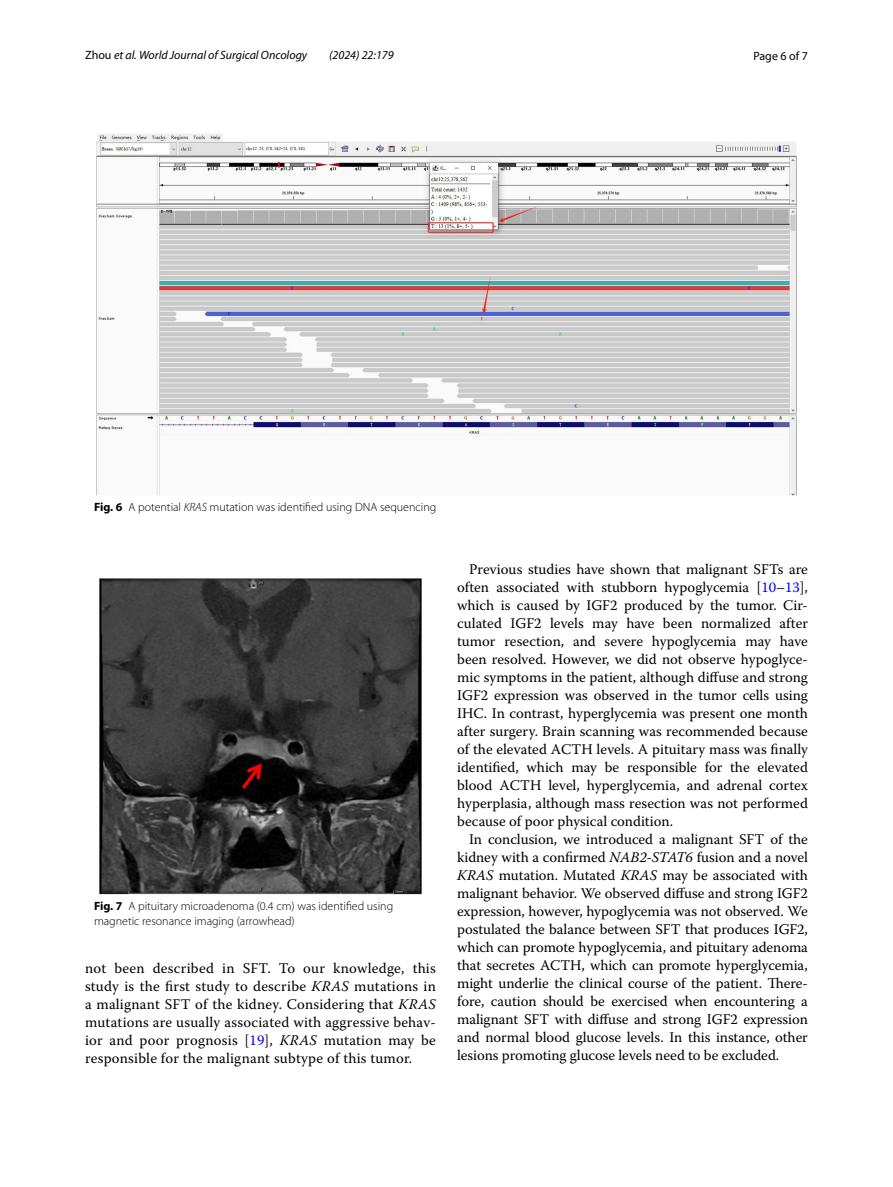
<style>
.page{position:relative;width:893px;height:1187px;background:#fff}
.page>*{position:absolute;margin:0;border:0;box-sizing:border-box;transform-origin:0 0}
.t1{font:14.7px/18px "Warnock Pro";color:#000;text-align:justify}
.t2{font:300 12px/15px "Myriad Pro";color:#000}
.t3{font:italic 12px "Myriad Pro";color:#000}
.t4{font:12px "Myriad Pro";color:#000}
.s1{font-style:normal}
.s2{font-weight:700}
.s3{font-style:italic}
.s4{color:#00f}
</style>
<div class="page">
<img style="left:96px;top:133px;width:701px;height:362px">
<img style="left:100px;top:578px;width:321px;height:316px">
<p class="t3" style="left:85px;top:48px;width:224px"><span class="s1">Zhou</span> et al. World Journal of Surgical Oncology</p>
<p class="t3" style="left:329px;top:48px;width:66px">(2024) 22:179</p>
<p class="t4" style="left:753px;top:48px;width:56px">Page 6 of 7</p>
<p class="t2" style="left:94px;top:499px;width:344px"><span class="s2">Fig. 6</span> A potential <span class="s3">KRAS</span> mutation was identified using DNA sequencing</p>
<p class="t2" style="left:94px;top:898px;width:301px"><span class="s2">Fig. 7</span> A pituitary microadenoma (0.4 cm) was identified using magnetic resonance imaging (arrowhead)</p>
<p class="t1" style="left:85px;top:958px;width:352px">not been described in SFT. To our knowledge, this study is the first study to describe <span class="s3">KRAS</span> mutations in a malignant SFT of the kidney. Considering that <span class="s3">KRAS </span>mutations are usually associated with aggressive behav&shy;ior and poor prognosis [<span class="s4">19</span>], <span class="s3">KRAS</span> mutation may be responsible for the malignant subtype of this tumor.</p>
<p class="t1" style="left:457px;top:560px;width:352px;text-indent:12px">Previous studies have shown that malignant SFTs are often associated with stubborn hypoglycemia [<span class="s4">10</span>–<span class="s4">13</span>], which is caused by IGF2 produced by the tumor. Cir&shy;culated IGF2 levels may have been normalized after tumor resection, and severe hypoglycemia may have been resolved. However, we did not observe hypoglyce&shy;mic symptoms in the patient, although diffuse and strong IGF2 expression was observed in the tumor cells using IHC. In contrast, hyperglycemia was present one month after surgery. Brain scanning was recommended because of the elevated ACTH levels. A pituitary mass was finally identified, which may be responsible for the elevated blood ACTH level, hyperglycemia, and adrenal cortex hyperplasia, although mass resection was not performed because of poor physical condition.</p>
<p class="t1" style="left:457px;top:830px;width:352px;text-indent:12px">In conclusion, we introduced a malignant SFT of the kidney with a confirmed <span class="s3">NAB2-STAT6</span> fusion and a novel <span class="s3">KRAS</span> mutation. Mutated <span class="s3">KRAS</span> may be associated with malignant behavior. We observed diffuse and strong IGF2 expression, however, hypoglycemia was not observed. We postulated the balance between SFT that produces IGF2, which can promote hypoglycemia, and pituitary adenoma that secretes ACTH, which can promote hyperglycemia, might underlie the clinical course of the patient. There&shy;fore, caution should be exercised when encountering a malignant SFT with diffuse and strong IGF2 expression and normal blood glucose levels. In this instance, other lesions promoting glucose levels need to be excluded.</p>
</div>
